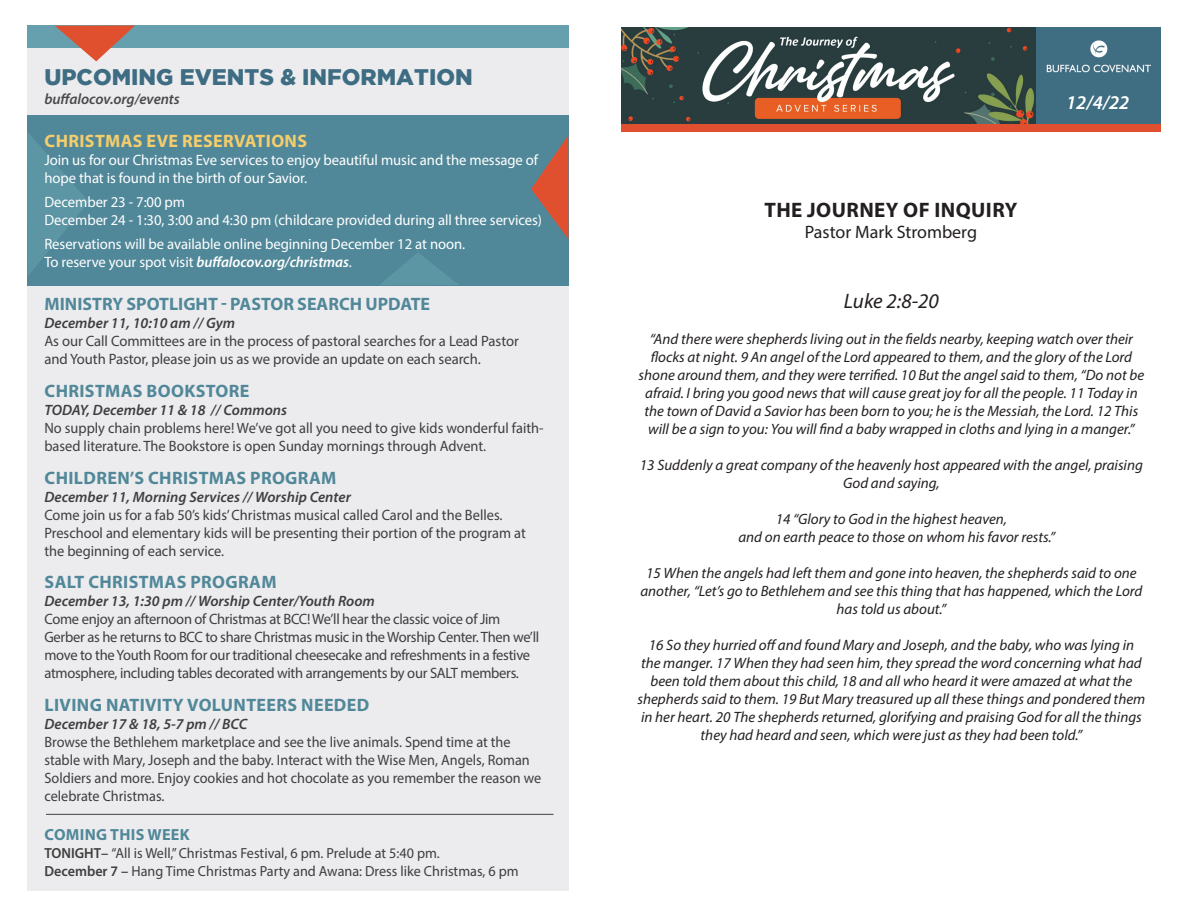
<style>
.page{position:relative;width:1188px;height:918px;background:#fff}
.page>*{position:absolute;margin:0;border:0;box-sizing:border-box;transform-origin:0 0}
.t1{font:900 22.5px "Gotham";color:#3e6d83}
.t2{font:700 21px "Myriad Pro";letter-spacing:.02em;color:#231f20}
.t3{font:italic 21px "Myriad Pro";letter-spacing:-.005em;color:#231f20}
.t4{font:italic 600 19.5px "Myriad Pro";color:#fff}
.t5{font:700 18px "Myriad Pro";letter-spacing:.02em;color:#518899}
.t6{font:700 18px "Myriad Pro";color:#518899}
.t7{font:700 18px "Myriad Pro";letter-spacing:.02em;color:#f5cd6b}
.t8{font:18px "Myriad Pro";color:#231f20}
.t9{font:700 16.2px "Myriad Pro";letter-spacing:.02em;color:#518899}
.t10{font:italic 15px/18px "Myriad Pro";color:#231f20;text-align:center}
.t11{font:15px/18px "Myriad Pro";letter-spacing:-.005em;color:#3e3e3f}
.t12{font:15px/18px "Myriad Pro";letter-spacing:-.005em;color:#3e3e3f;scale:.96 1}
.t13{font:15px/18px "Myriad Pro";letter-spacing:-.005em;color:#fff}
.t14{font:15px/18px "Myriad Pro";letter-spacing:-.005em;color:#3e3e3f;scale:.95 1}
.t15{font:italic 600 15px "Myriad Pro";color:#3e3e3f}
.t16{font:italic 600 15px "Myriad Pro";letter-spacing:-.005em;color:#fff}
.t17{font:italic 600 15px "Myriad Pro";letter-spacing:-.005em;color:#4a4a4c}
.t18{font:14.7px "Myriad Pro";color:#3e3e3f}
.s1{font-weight:400;font-style:normal}
.s2{font-weight:600}
</style>
<div class="page">
<img style="left:1035px;top:27px;width:126px;height:97px">
<img style="left:621px;top:27px;width:414px;height:97px">
<div style="left:621px;top:124px;width:540px;height:7px;background:#e05030"></div>
<div style="left:27px;top:30px;width:541px;height:861px;background:#ececee"></div>
<div style="left:27px;top:25px;width:541px;height:23px;background:#66a0ae"></div>
<svg style="left:55px;top:26px;width:80px;height:35px"></svg>
<hr style="left:46px;top:814px;width:508px;height:1px;background:#3e3e3f">
<div style="left:27px;top:115px;width:541px;height:170px;background:#518899"></div>
<svg style="left:27px;top:133px;width:61px;height:142px"></svg>
<svg style="left:380px;top:253px;width:78px;height:32px"></svg>
<svg style="left:531px;top:136px;width:37px;height:103px"></svg>
<p class="t1" style="left:44px;top:64px;width:430px">UPCOMING EVENTS &amp; INFORMATION</p>
<p class="t17" style="left:44px;top:90px;width:137px">buffalocov.org/events</p>
<p class="t7" style="left:45px;top:129px;width:264px">CHRISTMAS EVE RESERVATIONS</p>
<p class="t13" style="left:44px;top:151px;width:495px">Join us for our Christmas Eve services to enjoy beautiful music and the message of hope that is found in the birth of our Savior.</p>
<p class="t13" style="left:44px;top:193px;width:142px">December 23 - 7:00 pm</p>
<p class="t13" style="left:44px;top:211px;width:499px">December 24 - 1:30, 3:00 and 4:30 pm (childcare provided during all three services)</p>
<p class="t13" style="left:44px;top:235px;width:422px">Reservations will be available online beginning December 12 at noon.</p>
<p class="t16" style="left:44px;top:253px;width:309px"><span class="s1">To reserve your spot visit</span> buffalocov.org/christmas<span class="s1">.</span></p>
<p class="t6" style="left:45px;top:292px;width:387px">MINISTRY SPOTLIGHT - PASTOR SEARCH UPDATE</p>
<p class="t15" style="left:44px;top:314px;width:192px">December 11, 10:10 am // Gym</p>
<p class="t11" style="left:44px;top:332px;width:476px">As our Call Committees are in the process of pastoral searches for a Lead Pastor and Youth Pastor, please join us as we provide an update on each search.</p>
<p class="t5" style="left:45px;top:379px;width:206px">CHRISTMAS BOOKSTORE</p>
<p class="t15" style="left:44px;top:401px;width:244px">TODAY, December 11 &amp; 18 // Commons</p>
<p class="t12" style="left:44px;top:419px;width:521px">No supply chain problems here! We’ve got all you need to give kids wonderful faith&shy;based literature. The Bookstore is open Sunday mornings through Advent.</p>
<p class="t5" style="left:45px;top:466px;width:293px">CHILDREN’S CHRISTMAS PROGRAM</p>
<p class="t15" style="left:44px;top:488px;width:308px">December 11, Morning Services // Worship Center</p>
<p class="t12" style="left:44px;top:506px;width:503px">Come join us for a fab 50’s kids’ Christmas musical called Carol and the Belles.<br>Preschool and elementary kids will be presenting their portion of the program at the beginning of each service.</p>
<p class="t5" style="left:45px;top:570px;width:234px">SALT CHRISTMAS PROGRAM</p>
<p class="t15" style="left:44px;top:591px;width:332px">December 13, 1:30 pm // Worship Center/Youth Room</p>
<p class="t11" style="left:44px;top:609px;width:496px">Come enjoy an afternoon of Christmas at BCC! We’ll hear the classic voice of Jim Gerber as he returns to BCC to share Christmas music in the Worship Center. Then we’ll move to the Youth Room for our traditional cheesecake and refreshments in a festive atmosphere, including tables decorated with arrangements by our SALT members.</p>
<p class="t5" style="left:45px;top:693px;width:326px">LIVING NATIVITY VOLUNTEERS NEEDED</p>
<p class="t15" style="left:44px;top:714px;width:204px">December 17 &amp; 18, 5-7 pm // BCC</p>
<p class="t14" style="left:44px;top:732px;width:525px">Browse the Bethlehem marketplace and see the live animals. Spend time at the stable with Mary, Joseph and the baby. Interact with the Wise Men, Angels, Roman Soldiers and more. Enjoy cookies and hot chocolate as you remember the reason we celebrate Christmas.</p>
<p class="t9" style="left:45px;top:824px;width:147px">COMING THIS WEEK</p>
<p class="t18" style="left:44px;top:844px;width:397px"><span class="s2">TONIGHT–</span> “All is Well,” Christmas Festival, 6 pm. Prelude at 5:40 pm.</p>
<p class="t18" style="left:44px;top:862px;width:476px"><span class="s2">December 7 –</span> Hang Time Christmas Party and Awana: Dress like Christmas, 6 pm</p>
<p class="t2" style="left:765px;top:196px;width:254px">THE JOURNEY OF INQUIRY</p>
<p class="t8" style="left:805px;top:221px;width:174px">Pastor Mark Stromberg</p>
<p class="t4" style="left:1066px;top:90px;width:65px">12/4/22</p>
<p class="t3" style="left:844px;top:288px;width:96px">Luke 2:8-20</p>
<p class="t10" style="left:639px;top:330px;width:507px">“And there were shepherds living out in the fields nearby, keeping watch over their flocks at night. 9 An angel of the Lord appeared to them, and the glory of the Lord shone around them, and they were terrified. 10 But the angel said to them, “Do not be afraid. I bring you good news that will cause great joy for all the people. 11 Today in the town of David a Savior has been born to you; he is the Messiah, the Lord. 12 This will be a sign to you: You will find a baby wrapped in cloths and lying in a manger.”</p>
<p class="t10" style="left:640px;top:456px;width:505px">13 Suddenly a great company of the heavenly host appeared with the angel, praising<br>God and saying,</p>
<p class="t10" style="left:776px;top:510px;width:233px">14 “Glory to God in the highest heaven,</p>
<p class="t10" style="left:738px;top:528px;width:318px">and on earth peace to those on whom his favor rests.”</p>
<p class="t10" style="left:640px;top:564px;width:503px">15 When the angels had left them and gone into heaven, the shepherds said to one another, “Let’s go to Bethlehem and see this thing that has happened, which the Lord has told us about.”</p>
<p class="t10" style="left:638px;top:636px;width:509px">16 So they hurried off and found Mary and Joseph, and the baby, who was lying in the manger. 17 When they had seen him, they spread the word concerning what had been told them about this child, 18 and all who heard it were amazed at what the shepherds said to them. 19 But Mary treasured up all these things and pondered them in her heart. 20 The shepherds returned, glorifying and praising God for all the things they had heard and seen, which were just as they had been told.”</p>
</div>
